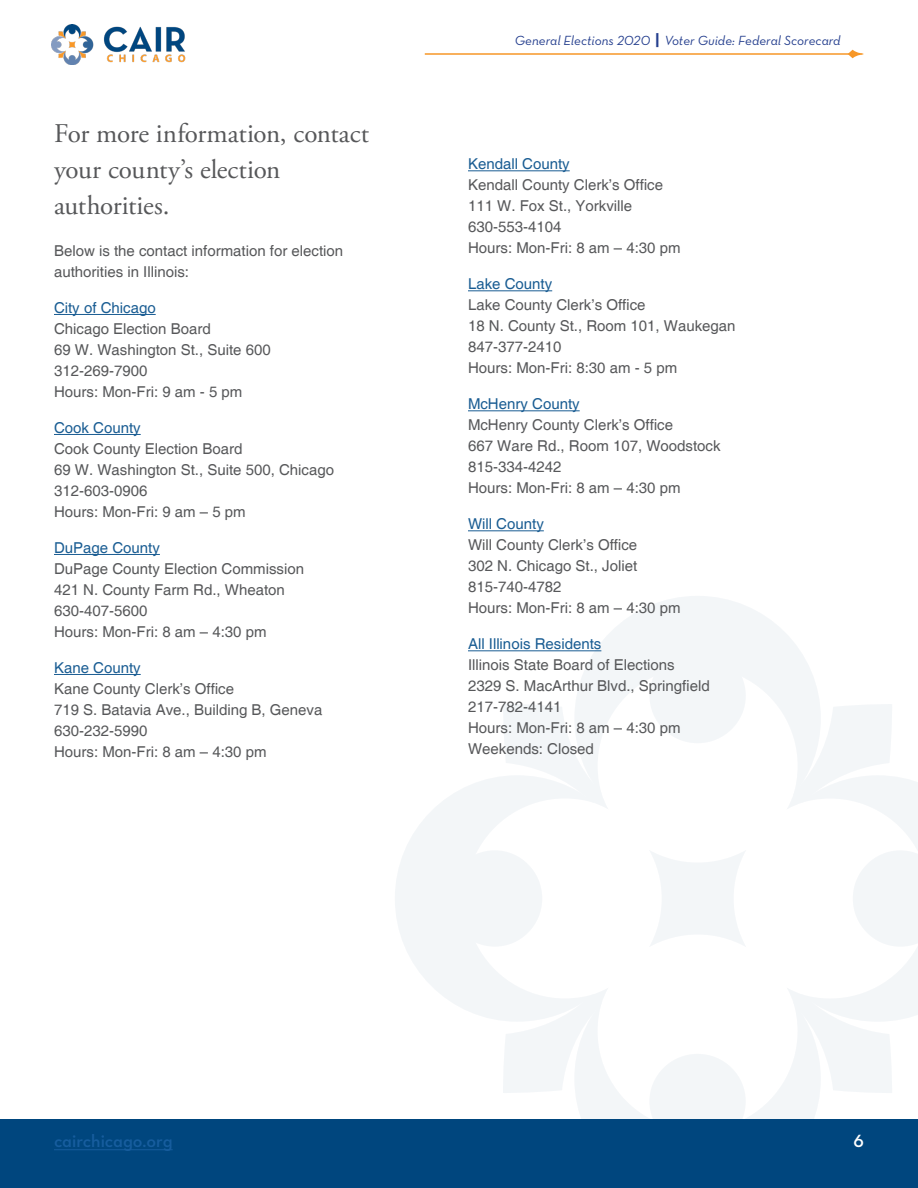
<style>
.page{position:relative;width:918px;height:1188px;background:#fff}
.page>*{position:absolute;margin:0;border:0;box-sizing:border-box;transform-origin:0 0}
.t1{font:27px/36px "Adobe Garamond Pro";letter-spacing:-.01em;color:#57585a}
.t2{font:18px "Neutra Text Demi Alt";color:#175d9e}
.t3{font:18px "Neutra Text Demi Alt";color:#fff}
.Body{font:15px/21px "Helvetica";color:#57585a}
.t4{font:13.5px "Neutra Text Book Italic Alt";color:#253f8e}
.s1{color:#1a5d93}
.s2{font-family:"Neutra Text";font-weight:700;font-size:16.5px}
</style>
<div class="page">
<div style="left:0;top:1119px;width:918px;height:69px;background:#00467e"></div>
<hr style="left:54px;top:1149px;width:119px;height:1px;background:#175d9e">
<img style="left:52px;top:24px;width:134px;height:40px">
<hr style="left:425px;top:53px;width:426px;height:2px;background:#f79727">
<svg style="left:848px;top:50px;width:16px;height:8px"></svg>
<svg style="left:574px;top:596px;width:246px;height:147px;fill:#f3f6f8"></svg>
<svg style="left:395px;top:777px;width:147px;height:243px;fill:#f3f6f8"></svg>
<svg style="left:503px;top:704px;width:106px;height:106px"></svg>
<svg style="left:576px;top:1054px;width:243px;height:65px;fill:#f3f6f8"></svg>
<svg style="left:503px;top:987px;width:106px;height:106px"></svg>
<svg style="left:786px;top:704px;width:132px;height:389px"></svg>
<div style="left:649px;top:850px;width:98px;height:97px;background:#f3f6f8"></div>
<hr style="left:54px;top:314px;width:102px;height:1px;background:#1a5d93">
<hr style="left:54px;top:434px;width:87px;height:1px;background:#1a5d93">
<hr style="left:54px;top:554px;width:106px;height:1px;background:#1a5d93">
<hr style="left:54px;top:674px;width:87px;height:1px;background:#1a5d93">
<hr style="left:468px;top:170px;width:102px;height:1px;background:#1a5d93">
<hr style="left:468px;top:290px;width:84px;height:1px;background:#1a5d93">
<hr style="left:468px;top:410px;width:112px;height:1px;background:#1a5d93">
<hr style="left:468px;top:530px;width:76px;height:1px;background:#1a5d93">
<hr style="left:468px;top:650px;width:133px;height:1px;background:#1a5d93">
<p class="t1" style="left:54px;top:116px;width:317px">For more information, contact your county’s election authorities.</p>
<p class="Body" style="left:54px;top:241px;width:291px">Below is the contact information for election authorities in Illinois:</p>
<p class="Body" style="left:54px;top:298px;width:218px"><span class="s1">City of Chicago<br></span>Chicago Election Board<br>69 W. Washington St., Suite 600<br>312-269-7900<br>Hours: Mon-Fri: 9 am - 5 pm</p>
<p class="Body" style="left:54px;top:418px;width:282px"><span class="s1">Cook County<br></span>Cook County Election Board<br>69 W. Washington St., Suite 500, Chicago<br>312-603-0906<br>Hours: Mon-Fri: 9 am – 5 pm</p>
<p class="Body" style="left:54px;top:538px;width:252px"><span class="s1">DuPage County<br></span>DuPage County Election Commission<br>421 N. County Farm Rd., Wheaton<br>630-407-5600<br>Hours: Mon-Fri: 8 am – 4:30 pm</p>
<p class="Body" style="left:54px;top:658px;width:270px"><span class="s1">Kane County<br></span>Kane County Clerk’s Office<br>719 S. Batavia Ave., Building B, Geneva<br>630-232-5990<br>Hours: Mon-Fri: 8 am – 4:30 pm</p>
<p class="t4" style="left:515px;top:33px;width:327px">General Elections 2020 <span class="s2">|</span> Voter Guide: Federal Scorecard</p>
<p class="Body" style="left:468px;top:154px;width:214px"><span class="s1">Kendall County<br></span>Kendall County Clerk’s Office<br>111 W. Fox St., Yorkville<br>630-553-4104<br>Hours: Mon-Fri: 8 am – 4:30 pm</p>
<p class="Body" style="left:468px;top:274px;width:269px"><span class="s1">Lake County<br></span>Lake County Clerk’s Office<br>18 N. County St., Room 101, Waukegan<br>847-377-2410<br>Hours: Mon-Fri: 8:30 am - 5 pm</p>
<p class="Body" style="left:468px;top:394px;width:254px"><span class="s1">McHenry County<br></span>McHenry County Clerk’s Office<br>667 Ware Rd., Room 107, Woodstock<br>815-334-4242<br>Hours: Mon-Fri: 8 am – 4:30 pm</p>
<p class="Body" style="left:468px;top:514px;width:214px"><span class="s1">Will County<br></span>Will County Clerk’s Office<br>302 N. Chicago St., Joliet<br>815-740-4782<br>Hours: Mon-Fri: 8 am – 4:30 pm</p>
<p class="Body" style="left:468px;top:634px;width:243px"><span class="s1">All Illinois Residents<br></span>Illinois State Board of Elections<br>2329 S. MacArthur Blvd., Springfield<br>217-782-4141<br>Hours: Mon-Fri: 8 am – 4:30 pm<br>Weekends: Closed</p>
<p class="t2" style="left:54px;top:1130px;width:120px">cairchicago.org</p>
<p class="t3" style="left:854px;top:1130px;width:12px">6</p>
</div>
